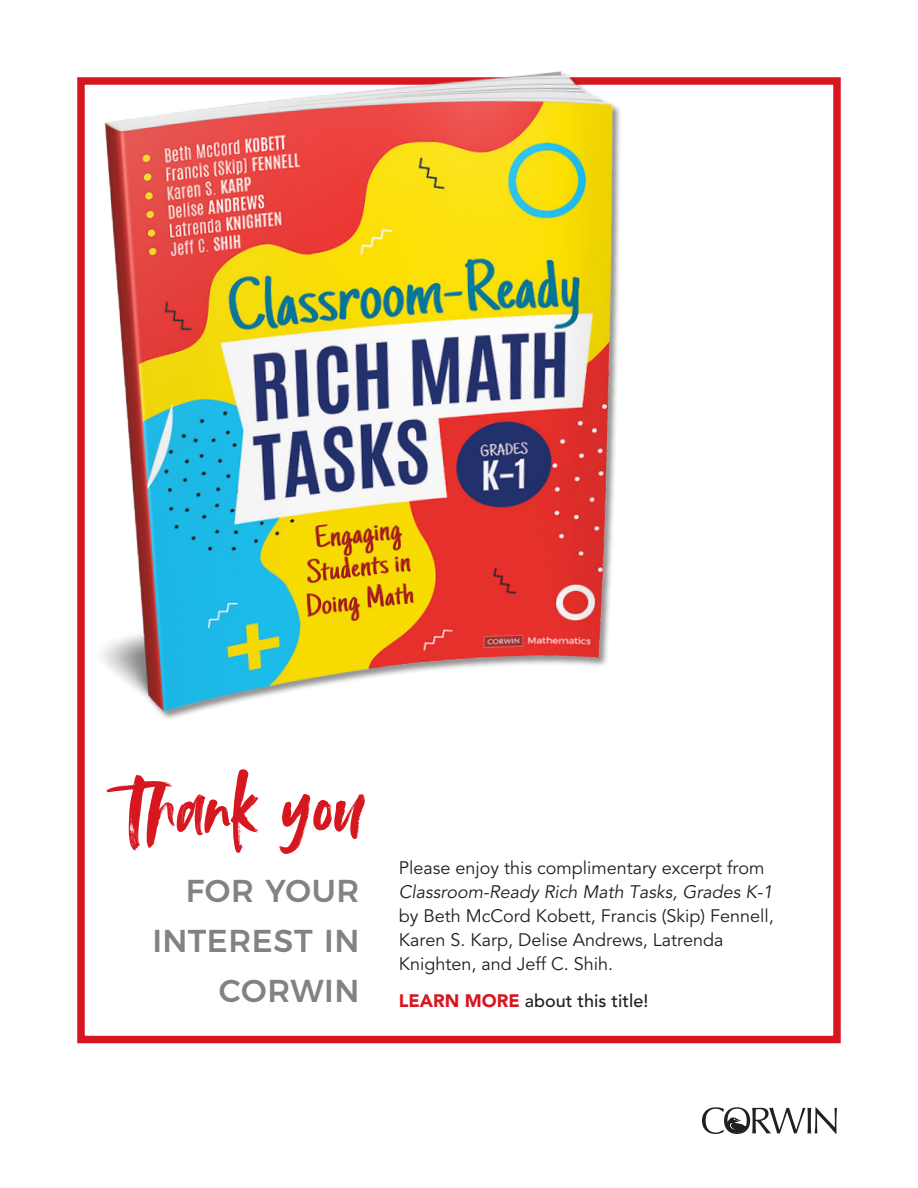
<style>
.page{position:relative;width:918px;height:1188px;background:#fff}
.page>*{position:absolute;margin:0;border:0;box-sizing:border-box;transform-origin:0 0}
.t1{font:86.55px "Avallon Alt";color:#d7171f}
.t2{font:500 31.65px/50.2px "Montserrat";letter-spacing:.015em;color:#808285;text-align:right}
.body_copy{font:18px/24px "Avenir LT Std";color:#231f20}
.body_copy-2{font:500 18px "Avenir LT Std";color:#231f20}
.s1{font-style:italic}
.s2{font-weight:900;color:#d7171f}
</style>
<div class="page">
<div style="left:77px;top:77px;width:764px;height:966px;border:8px solid #d7171f"></div>
<svg style="left:702px;top:1107px;width:135px;height:27px"></svg>
<img style="left:77px;top:71px;width:583px;height:663px">
<p class="t1" style="left:125px;top:750px;width:240px">Thank you</p>
<p class="t2" style="left:152px;top:863px;width:209px">FOR YOUR<br>INTEREST IN<br>CORWIN</p>
<p class="body_copy" style="left:399px;top:856px;width:377px">Please enjoy this complimentary excerpt from <span class="s1">Classroom-Ready Rich Math Tasks, Grades K-1 </span>by Beth McCord Kobett, Francis (Skip) Fennell, Karen S. Karp, Delise Andrews, Latrenda Knighten, and Jeff C. Shih.</p>
<p class="body_copy-2" style="left:399px;top:990px;width:251px"><span class="s2">LEARN MORE</span> about this title!</p>
</div>
